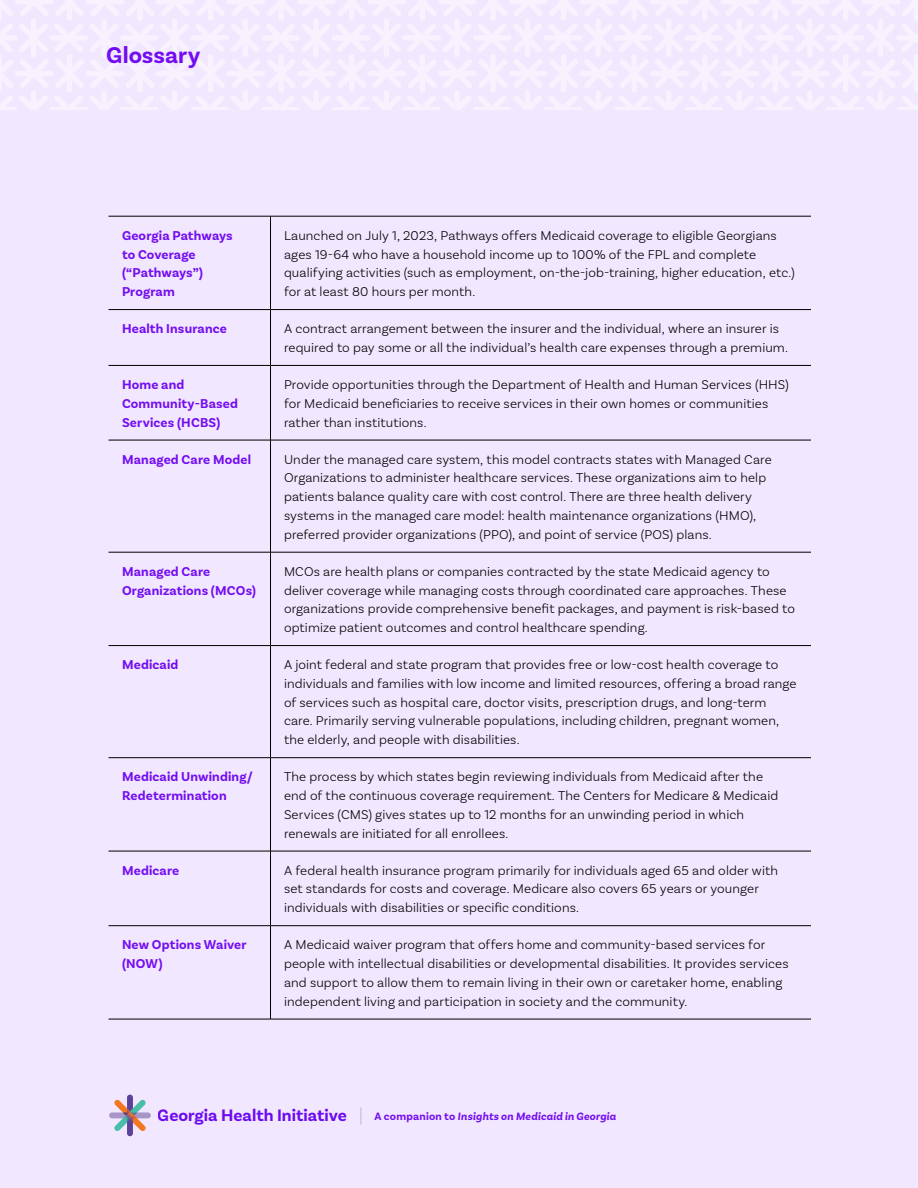
<style>
.page{position:relative;width:918px;height:1188px;background:#f1e7fe}
.page>*{position:absolute;margin:0;border:0;box-sizing:border-box;transform-origin:0 0}
.t1{font:700 24px "Basic Sans";color:#730df1}
.t2{font:700 17.4px "Basic Sans";color:#730df1}
.t3{font:300 13.5px/18.8px "Basic Sans";letter-spacing:.01em;color:#000}
.t4{font:700 13.5px/18.8px "Basic Sans";letter-spacing:.01em;color:#730df1}
.t5{font:italic 700 11.25px "Basic Sans";letter-spacing:.02em;color:#730df1}
.s1{font-style:normal}
</style>
<div class="page">
<div style="left:109px;top:1112px;width:42px;height:6px;background:#a796c7;border-radius:3px"></div>
<div style="left:127px;top:1095px;width:6px;height:41px;background:#5c4199;border-radius:3px"></div>
<svg style="left:114px;top:1100px;width:32px;height:31px"></svg>
<svg style="left:361px;top:1107px;width:1px;height:18px"></svg>
<hr style="left:109px;top:216px;width:162px;height:1px;background:#000">
<hr style="left:271px;top:216px;width:540px;height:1px;background:#000">
<hr style="left:270px;top:216px;width:1px;height:93px;background:#000">
<hr style="left:109px;top:309px;width:162px;height:1px;background:#000">
<hr style="left:271px;top:309px;width:540px;height:1px;background:#000">
<hr style="left:270px;top:310px;width:1px;height:55px;background:#000">
<hr style="left:109px;top:365px;width:162px;height:1px;background:#000">
<hr style="left:271px;top:365px;width:540px;height:1px;background:#000">
<hr style="left:270px;top:366px;width:1px;height:74px;background:#000">
<hr style="left:109px;top:440px;width:162px;height:1px;background:#000">
<hr style="left:271px;top:440px;width:540px;height:1px;background:#000">
<hr style="left:270px;top:440px;width:1px;height:112px;background:#000">
<hr style="left:109px;top:552px;width:162px;height:1px;background:#000">
<hr style="left:271px;top:552px;width:540px;height:1px;background:#000">
<hr style="left:270px;top:552px;width:1px;height:93px;background:#000">
<hr style="left:109px;top:645px;width:162px;height:1px;background:#000">
<hr style="left:271px;top:645px;width:540px;height:1px;background:#000">
<hr style="left:270px;top:646px;width:1px;height:112px;background:#000">
<hr style="left:109px;top:757px;width:162px;height:1px;background:#000">
<hr style="left:271px;top:757px;width:540px;height:1px;background:#000">
<hr style="left:270px;top:758px;width:1px;height:93px;background:#000">
<hr style="left:109px;top:851px;width:162px;height:1px;background:#000">
<hr style="left:271px;top:851px;width:540px;height:1px;background:#000">
<hr style="left:270px;top:851px;width:1px;height:75px;background:#000">
<hr style="left:109px;top:925px;width:162px;height:1px;background:#000">
<hr style="left:271px;top:925px;width:540px;height:1px;background:#000">
<hr style="left:270px;top:926px;width:1px;height:93px;background:#000">
<hr style="left:109px;top:1019px;width:162px;height:1px;background:#000">
<hr style="left:271px;top:1019px;width:540px;height:1px;background:#000">
<svg style="left:0;top:0;width:918px;height:110px"></svg>
<h1 class="t1" style="left:106px;top:40px;width:96px">Glossary</h1>
<p class="t4" style="left:122px;top:226px;width:112px">Georgia Pathways to Coverage (“Pathways”)<br>Program</p>
<p class="t3" style="left:284px;top:226px;width:512px">Launched on July 1, 2023, Pathways offers Medicaid coverage to eligible Georgians ages 19-64 who have a household income up to 100% of the FPL and complete qualifying activities (such as employment, on-the-job-training, higher education, etc.) for at least 80 hours per month.</p>
<p class="t4" style="left:122px;top:319px;width:106px">Health Insurance</p>
<p class="t3" style="left:284px;top:319px;width:506px">A contract arrangement between the insurer and the individual, where an insurer is required to pay some or all the individual’s health care expenses through a premium.</p>
<p class="t4" style="left:122px;top:375px;width:118px">Home and<br>Community-Based<br>Services (HCBS)</p>
<p class="t3" style="left:284px;top:375px;width:506px">Provide opportunities through the Department of Health and Human Services (HHS) for Medicaid beneficiaries to receive services in their own homes or communities rather than institutions.</p>
<p class="t4" style="left:122px;top:450px;width:131px">Managed Care Model</p>
<p class="t3" style="left:284px;top:450px;width:489px">Under the managed care system, this model contracts states with Managed Care Organizations to administer healthcare services. These organizations aim to help patients balance quality care with cost control. There are three health delivery systems in the managed care model: health maintenance organizations (HMO), preferred provider organizations (PPO), and point of service (POS) plans.</p>
<p class="t4" style="left:122px;top:562px;width:136px">Managed Care<br>Organizations (MCOs)</p>
<p class="t3" style="left:284px;top:562px;width:513px">MCOs are health plans or companies contracted by the state Medicaid agency to deliver coverage while managing costs through coordinated care approaches. These organizations provide comprehensive benefit packages, and payment is risk-based to optimize patient outcomes and control healthcare spending.</p>
<p class="t4" style="left:122px;top:655px;width:58px">Medicaid</p>
<p class="t3" style="left:284px;top:655px;width:514px">A joint federal and state program that provides free or low-cost health coverage to individuals and families with low income and limited resources, offering a broad range of services such as hospital care, doctor visits, prescription drugs, and long-term care. Primarily serving vulnerable populations, including children, pregnant women, the elderly, and people with disabilities.</p>
<p class="t4" style="left:122px;top:768px;width:132px">Medicaid Unwinding/<br>Redetermination</p>
<p class="t3" style="left:284px;top:767px;width:496px">The process by which states begin reviewing individuals from Medicaid after the end of the continuous coverage requirement. The Centers for Medicare &amp; Medicaid Services (CMS) gives states up to 12 months for an unwinding period in which renewals are initiated for all enrollees.</p>
<p class="t4" style="left:122px;top:861px;width:59px">Medicare</p>
<p class="t3" style="left:284px;top:861px;width:496px">A federal health insurance program primarily for individuals aged 65 and older with set standards for costs and coverage. Medicare also covers 65 years or younger individuals with disabilities or specific conditions.</p>
<p class="t4" style="left:122px;top:936px;width:126px">New Options Waiver (NOW)</p>
<p class="t3" style="left:284px;top:935px;width:506px">A Medicaid waiver program that offers home and community-based services for people with intellectual disabilities or developmental disabilities. It provides services and support to allow them to remain living in their own or caretaker home, enabling independent living and participation in society and the community.</p>
<p class="t2" style="left:158px;top:1104px;width:191px">Georgia Health Initiative</p>
<p class="t5" style="left:375px;top:1109px;width:243px"><span class="s1">A companion to</span> Insights on Medicaid in Georgia</p>
</div>
